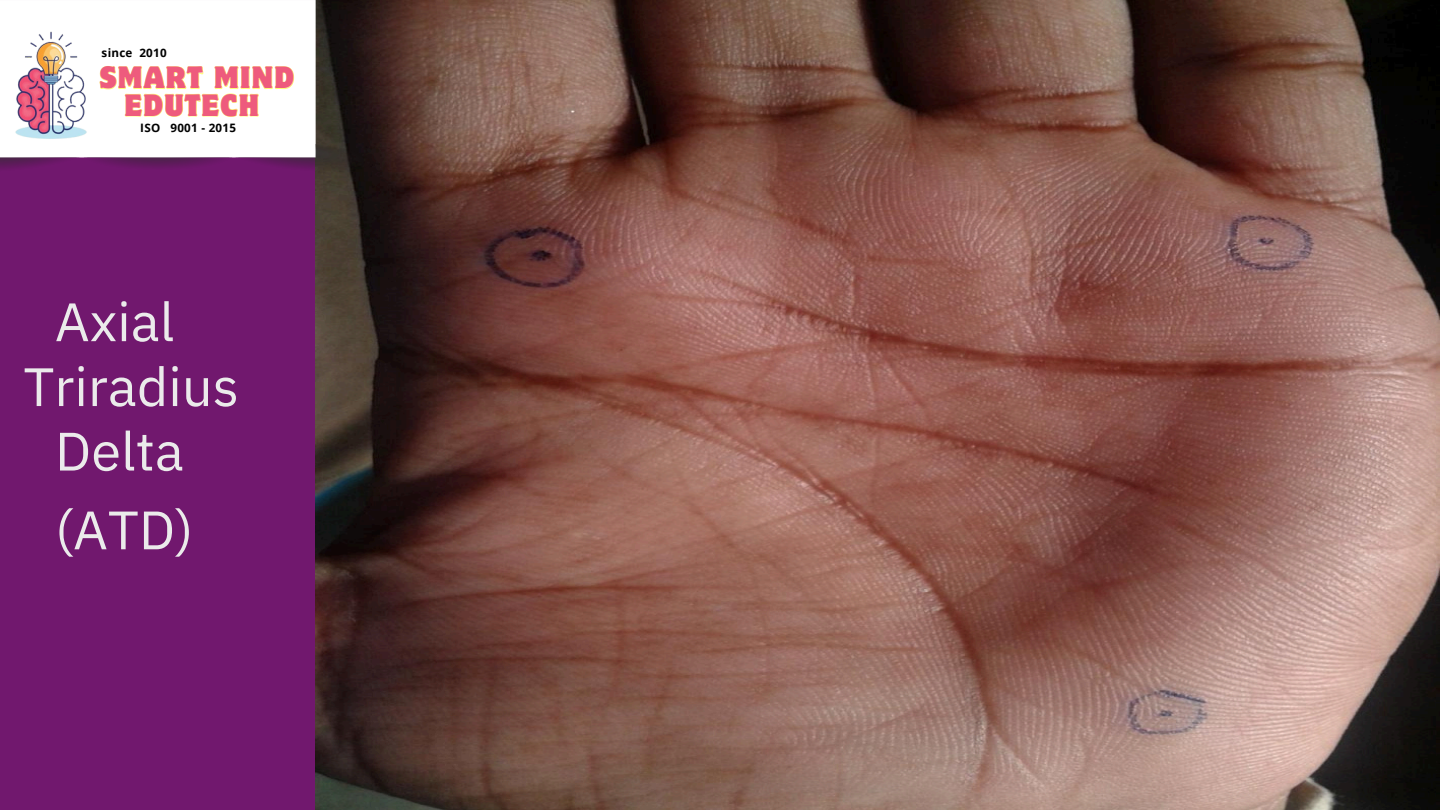
<style>
.page{position:relative;width:1440px;height:810px;background:#71186e}
.page>*{position:absolute;margin:0;border:0;box-sizing:border-box;transform-origin:0 0}
.t1{font:54px/78.8px "IBM Plex Sans";color:#ebebeb}
.t2{font:semi-condensed 27.6px/27.5px "Motter Corpus Std";letter-spacing:.05em;color:#ee5b7d;text-align:center}
.t3{font:700 11.7px "Open Sans";letter-spacing:.025em;color:#000}
</style>
<div class="page">
<img style="left:316px;top:0;width:1123px;height:810px">
<img style="left:0;top:0;width:371px;height:171px">
<img style="left:0;top:23px;width:113px;height:125px">
<svg style="left:99px;top:66px;width:195px;height:51px"></svg>
<h1 class="t3" style="left:102px;top:45px;width:67px">since 2010</h1>
<p class="t2" style="left:100px;top:67px;width:196px">SMART MIND<br>EDUTECH</p>
<h1 class="t3" style="left:140px;top:119px;width:97px">ISO 9001 - 2015</h1>
<p class="t1" style="left:55px;top:282px;width:121px">Axial</p>
<p class="t1" style="left:23px;top:346px;width:217px">Triradius</p>
<p class="t1" style="left:55px;top:411px;width:140px">Delta (ATD)</p>
</div>
